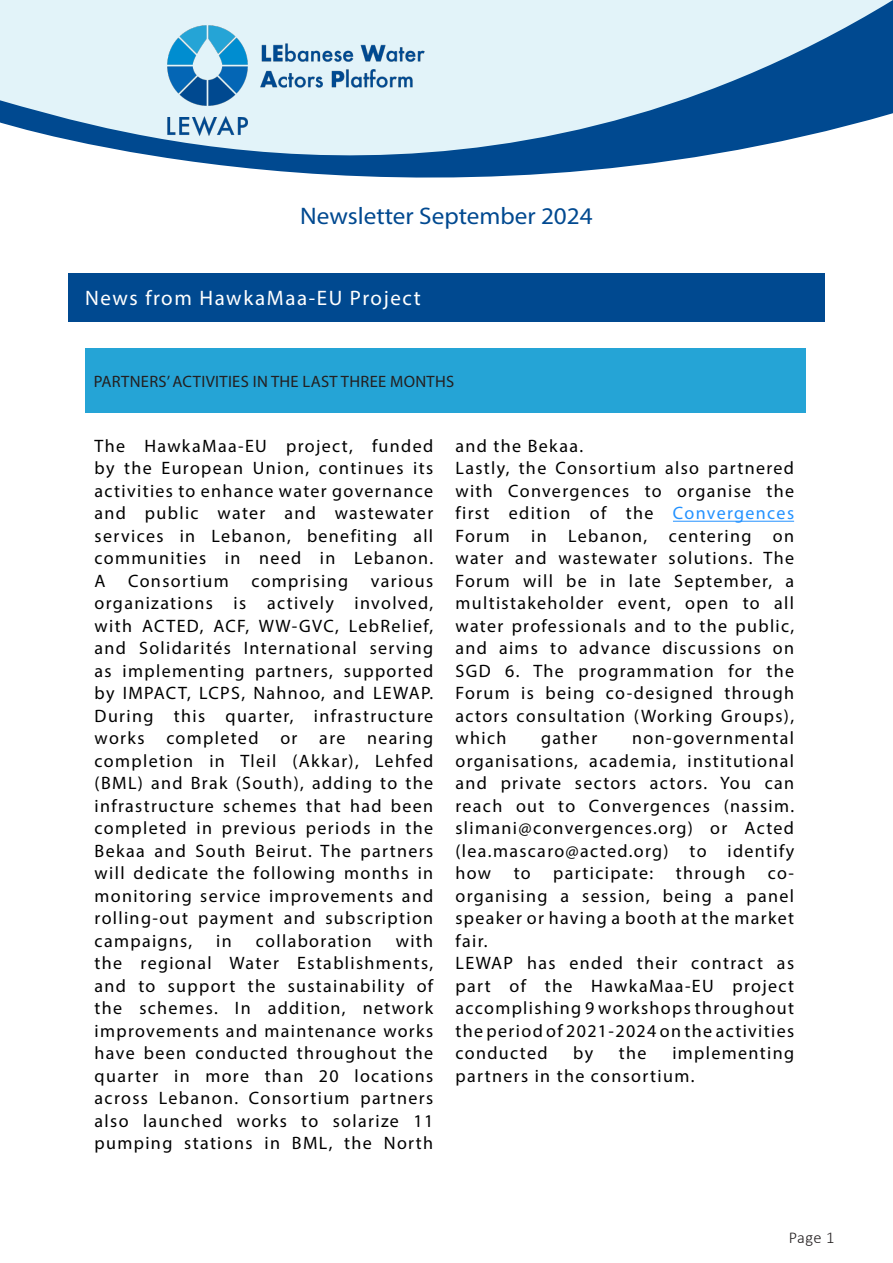
<style>
.page{position:relative;width:893px;height:1263px;background:#fff}
.page>*{position:absolute;margin:0;border:0;box-sizing:border-box;transform-origin:0 0}
.t1{font:24px "Myriad Pro";color:#014990;scale:1.05 1}
.t2{font:21px "Myriad Pro";letter-spacing:.075em;color:#fff}
.t3{font:18px/22.5px "Myriad Pro";letter-spacing:.075em;color:#000;text-align:justify}
.t4{font:16.5px "Myriad Pro";letter-spacing:.02em;color:#231f20}
.t5{font:300 16.5px "Calibri";color:#231f20}
.s1{color:#2392ff}
</style>
<div class="page">
<svg style="left:0;top:0;width:893px;height:178px;background:#a3c2db"></svg>
<img style="left:153px;top:19px;width:285px;height:123px">
<div style="left:68px;top:273px;width:757px;height:48px;background:#004990"></div>
<div style="left:85px;top:348px;width:721px;height:65px;background:#25a4d6"></div>
<hr style="left:673px;top:521px;width:121px;height:1px;background:#2392ff">
<p class="t1" style="left:300px;top:201px;width:280px">Newsletter September 2024</p>
<p class="t2" style="left:85px;top:285px;width:337px">News from HawkaMaa-EU Project</p>
<p class="t4" style="left:94px;top:371px;width:362px">PARTNERS’ ACTIVITIES IN THE LAST THREE MONTHS</p>
<p class="t3" style="left:95px;top:434px;width:340px">The HawkaMaa-EU project, funded by the European Union, continues its activities to enhance water governance and public water and wastewater services in Lebanon, benefiting all communities in need in Lebanon.<br>A</p>
<p class="t3" style="left:128px;top:569px;width:102px">Consortium</p>
<p class="t3" style="left:251px;top:569px;width:98px">comprising</p>
<p class="t3" style="left:95px;top:569px;width:340px;text-indent:276px">various organizations is actively involved, with ACTED, ACF, WW-GVC, LebRelief, and Solidarités International serving as implementing partners, supported by IMPACT, LCPS, Nahnoo, and LEWAP.<br>During this quarter, infrastructure works completed or are nearing completion in Tleil (Akkar), Lehfed (BML) and Brak (South), adding to the infrastructure schemes that had been completed in previous periods in the Bekaa and South Beirut. The partners will dedicate the following months in monitoring service improvements and rolling-out payment and subscription campaigns,</p>
<p class="t3" style="left:95px;top:929px;width:340px;text-indent:301px">with the regional Water Establishments, and to support the sustainability of the schemes. In addition, network improvements and maintenance works have been conducted throughout the quarter in more than 20 locations across Lebanon. Consortium partners also launched works to solarize 11 pumping stations in BML, the North</p>
<p class="t3" style="left:216px;top:929px;width:17px">in</p>
<p class="t3" style="left:256px;top:929px;width:117px">collaboration</p>
<p class="t3" style="left:455px;top:434px;width:129px">and the Bekaa.</p>
<p class="t3" style="left:455px;top:457px;width:340px">Lastly, the Consortium also partnered with Convergences to organise the first edition of the <span class="s1">Convergences </span>Forum in Lebanon, centering on water and wastewater solutions. The Forum will be in late September, a multistakeholder event, open to all water professionals and to the public, and aims to advance discussions on SGD 6. The programmation for the Forum is being co-designed through actors consultation (Working Groups), which</p>
<p class="t3" style="left:455px;top:727px;width:340px;text-indent:177px">non-governmental organisations, academia, institutional and private sectors actors. You can reach out to Convergences (nassim. slimani@convergences.org) or Acted (lea.mascaro@acted.org) to identify how to participate: through co&shy;organising a session, being a panel speaker or having a booth at the market fair.</p>
<p class="t3" style="left:455px;top:952px;width:340px">LEWAP has ended their contract as part of the HawkaMaa-EU project accomplishing 9 workshops throughout the period of 2021-2024 on the activities conducted</p>
<p class="t3" style="left:541px;top:727px;width:58px">gather</p>
<p class="t3" style="left:455px;top:1042px;width:340px;text-indent:217px">implementing partners in the consortium.</p>
<p class="t3" style="left:573px;top:1042px;width:21px">by</p>
<p class="t3" style="left:619px;top:1042px;width:29px">the</p>
<p class="t5" style="left:789px;top:1227px;width:47px">Page 1</p>
</div>
